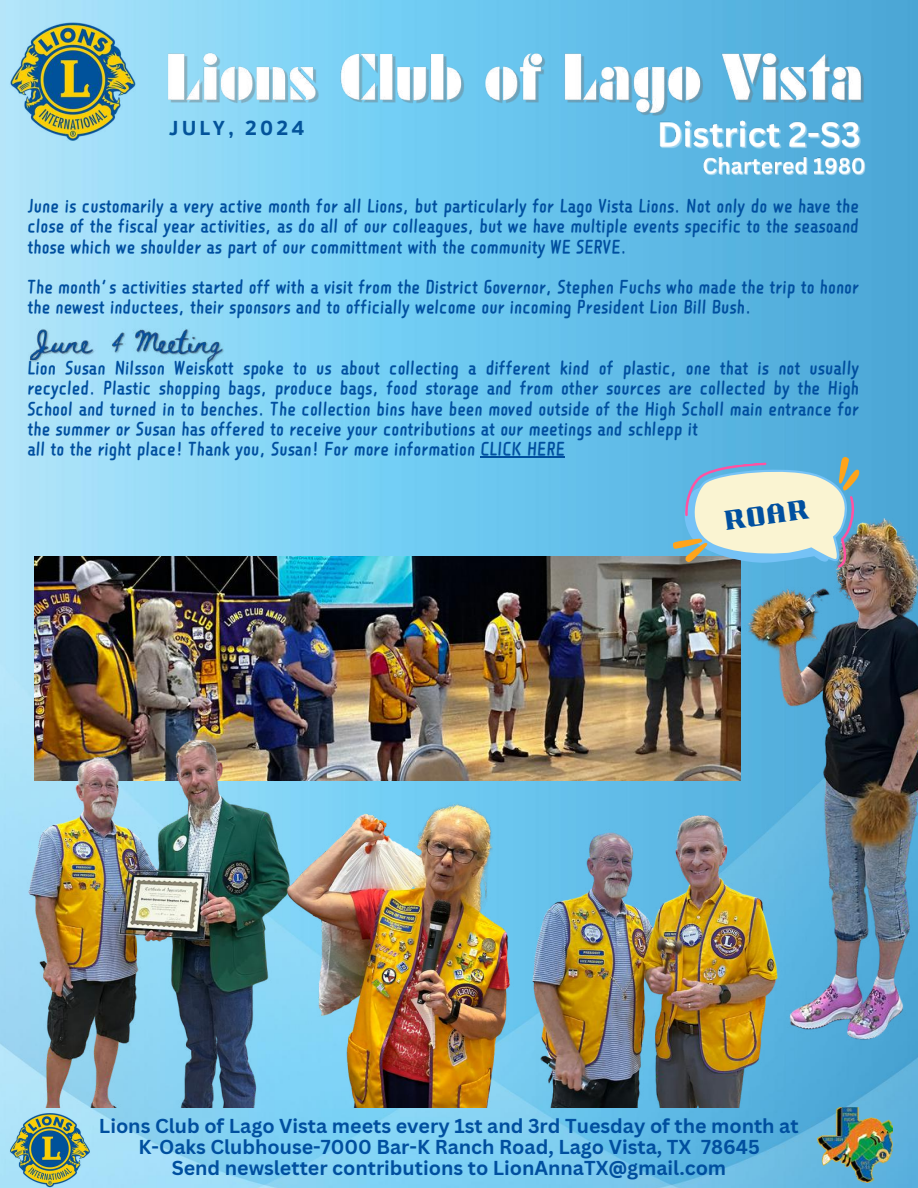
<style>
.page{position:relative;width:918px;height:1188px;background:#fff}
.page>*{position:absolute;margin:0;border:0;box-sizing:border-box;transform-origin:0 0}
.t1{font:21px/20.2px "Canva Creative Round";color:#004f9f}
.t2{font:700 21px "Clear Sans";letter-spacing:.14em;color:#03539a}
.t3{font:700 19.65px/20.5px "Canva Sans";color:#004f9f;text-align:center}
.t4{font:19.05px "Bisdak";color:#004f9f}
</style>
<div class="page">
<img style="left:0;top:0;width:918px;height:1188px">
<img style="left:9px;top:1113px;width:81px;height:75px">
<img style="left:817px;top:1108px;width:76px;height:74px">
<img style="left:9px;top:22px;width:127px;height:119px">
<img style="left:166px;top:38px;width:699px;height:79px">
<img style="left:702px;top:150px;width:166px;height:30px">
<img style="left:657px;top:110px;width:206px;height:47px">
<img style="left:35px;top:556px;width:686px;height:224px">
<hr style="left:481px;top:456px;width:84px;height:1px;background:#004f9f">
<img style="left:721px;top:518px;width:197px;height:525px">
<img style="left:549px;top:805px;width:236px;height:302px">
<img style="left:27px;top:737px;width:268px;height:370px">
<img style="left:29px;top:317px;width:198px;height:48px">
<svg style="left:666px;top:454px;width:202px;height:128px"></svg>
<img style="left:286px;top:757px;width:263px;height:351px">
<p class="t2" style="left:169px;top:112px;width:137px">JULY, 2024</p>
<p class="t1" style="left:27px;top:196px;width:833px;text-align:justify">June is customarily a very active month for all Lions, but particularly for Lago Vista Lions. Not only do we have the close of the fiscal year activities, as do all of our colleagues, but we have multiple events specific to the seasoand those which we shoulder as part of our committment with the community WE SERVE.</p>
<p class="t1" style="left:27px;top:277px;width:833px">The month’s activities started off with a visit from the District Governor, Stephen Fuchs who made the trip to honor the newest inductees, their sponsors and to officially welcome our incoming President Lion Bill Bush.</p>
<p class="t1" style="left:27px;top:358px;width:833px">Lion Susan Nilsson Weiskott spoke to us about collecting a different kind of plastic, one that is not usually recycled. Plastic shopping bags, produce bags, food storage and from other sources are collected by the High School and turned in to benches. The collection bins have been moved outside of the High Scholl main entrance for the summer or Susan has offered to receive your contributions at our meetings and schlepp it<br>all to the right place! Thank you, Susan! For more information CLICK HERE</p>
<p class="t4" style="left:724px;top:513px;width:88px;rotate:-8deg">Roar</p>
<p class="t3" style="left:99px;top:1115px;width:701px">Lions Club of Lago Vista meets every 1st and 3rd Tuesday of the month at<br>K-Oaks Clubhouse-7000 Bar-K Ranch Road, Lago Vista, TX 78645<br>Send newsletter contributions to LionAnnaTX@gmail.com</p>
</div>
